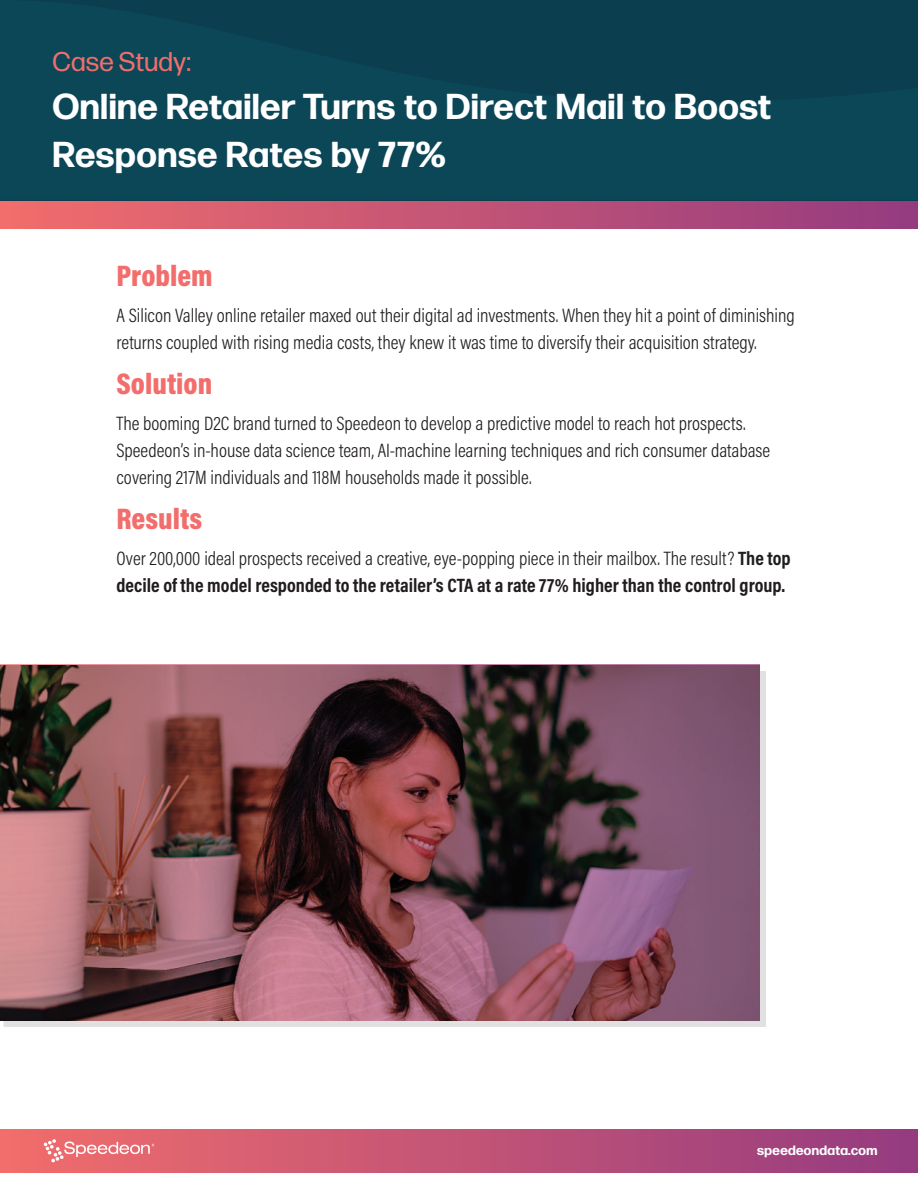
<style>
.page{position:relative;width:918px;height:1188px;background:#fff}
.page>*{position:absolute;margin:0;border:0;box-sizing:border-box;transform-origin:0 0}
.t1{font:700 36px/48px "Forma DJR Display";letter-spacing:.03em;color:#fff}
.t2{font:900 30px "Acumin Pro Cond";color:#f26e6c}
.t3{font:27px "Forma DJR Display";letter-spacing:.03em;color:#f26e6c}
.t4{font:300 19.5px/27px "Acumin Pro Cond";color:#211d1e}
.t5{font:700 19.5px/27px "Acumin Pro Cond";color:#211d1e}
.t6{font:700 13.5px "Forma DJR Display";letter-spacing:.03em;color:#fff}
.s1{font-weight:300}
</style>
<div class="page">
<svg style="left:0;top:198px;width:918px;height:30px;background:#bc5374"></svg>
<div style="left:0;top:1129px;width:918px;height:43px;background:linear-gradient(to right,#f26e6c,#943b80)"></div>
<svg style="left:43px;top:1139px;width:112px;height:24px;background:#ec8388"></svg>
<svg style="left:0;top:0;width:918px;height:200px;background:#0b4455"></svg>
<div style="left:4px;top:672px;width:762px;height:355px;background:#e1e1e1"></div>
<img style="left:0;top:665px;width:759px;height:356px">
<h3 class="t3" style="left:53px;top:45px;width:140px">Case Study:</h3>
<h1 class="t1" style="left:53px;top:82px;width:720px">Online Retailer Turns to Direct Mail to Boost<br>Response Rates by 77%</h1>
<h2 class="t2" style="left:116px;top:257px;width:98px">Problem</h2>
<p class="t4" style="left:116px;top:302px;width:680px">A Silicon Valley online retailer maxed out their digital ad investments. When they hit a point of diminishing returns coupled with rising media costs, they knew it was time to diversify their acquisition strategy.</p>
<h2 class="t2" style="left:116px;top:365px;width:97px">Solution</h2>
<p class="t4" style="left:116px;top:410px;width:655px">The booming D2C brand turned to Speedeon to develop a predictive model to reach hot prospects.<br>Speedeon’s in-house data science team, AI-machine learning techniques and rich consumer database covering 217M individuals and 118M households made it possible.</p>
<h2 class="t2" style="left:116px;top:499px;width:87px">Results</h2>
<p class="t5" style="left:116px;top:545px;width:676px"><span class="s1">Over 200,000 ideal prospects received a creative, eye-popping piece in their mailbox. The result?</span> The top decile of the model responded to the retailer’s CTA at a rate 77% higher than the control group.</p>
<p class="t6" style="left:757px;top:1142px;width:122px">speedeondata.com</p>
</div>
